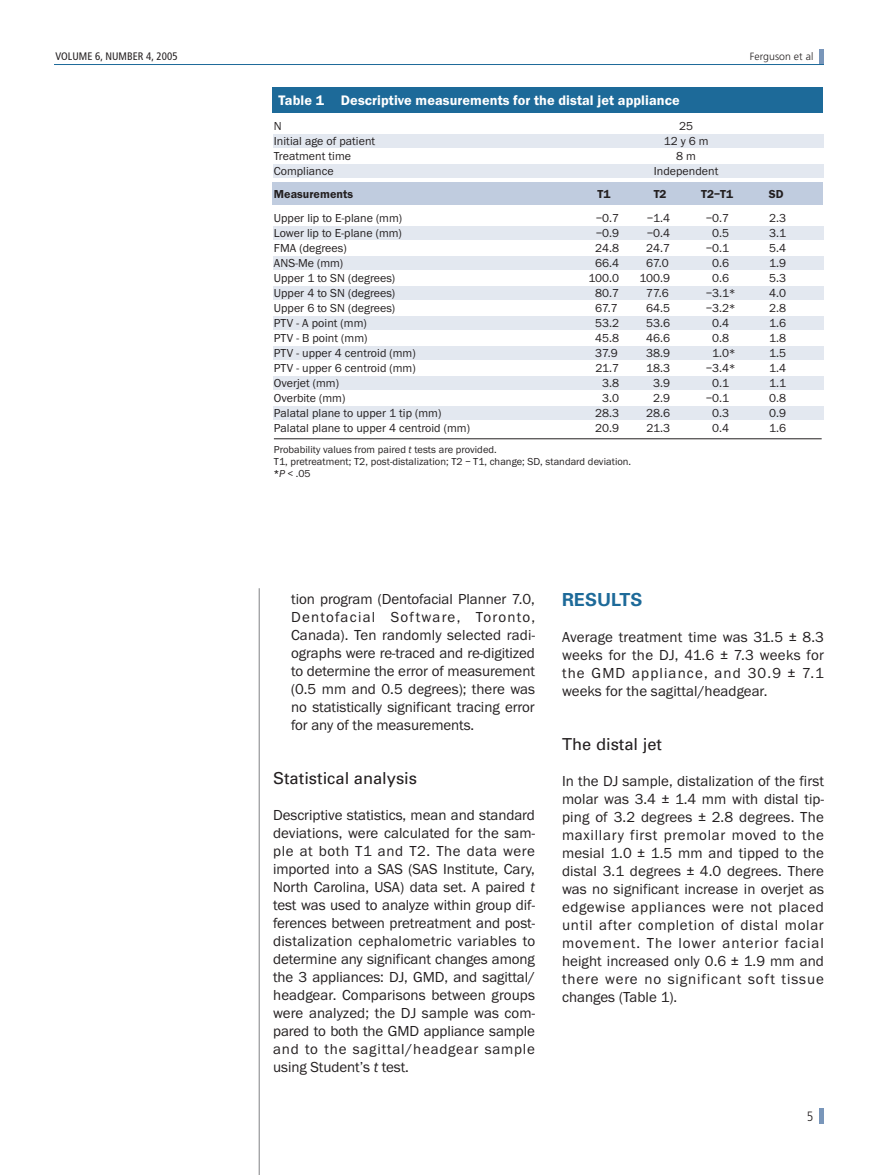
<style>
.page{position:relative;width:878px;height:1175px;background:#fff}
.page>*{position:absolute;margin:0;border:0;box-sizing:border-box;transform-origin:0 0}
.t1{font:700 18px "Univers";color:#1d6a99}
.t2{font:16.5px "Univers";color:#231f20}
.t3{font:15px/18px "Franklin Gothic EF";letter-spacing:.005em;color:#231f20;text-align:justify}
.t4{font:600 14.25px "Franklin Gothic EF";letter-spacing:.005em;color:#fff}
.t5{font:300 condensed 13.5px "Frutiger";color:#231f20}
.t6{font:12px "Franklin Gothic EF";letter-spacing:.005em;color:#231f20}
.t7{font:600 12px "Franklin Gothic EF";letter-spacing:.005em;color:#231f20}
.t8{font:condensed 10.8px "Frutiger";letter-spacing:.005em;color:#231f20}
.t9{font:10.5px/12px "Franklin Gothic EF";letter-spacing:.005em;color:#231f20}
.t10{font:300 10.5px "Frutiger";letter-spacing:.005em;color:#231f20}
.s1{font-style:italic}
.s2{font-weight:600}
</style>
<div class="page">
<div style="left:819px;top:49px;width:5px;height:15px;background:#7996ba"></div>
<hr style="left:54px;top:64px;width:770px;height:1px;background:#1d6a99">
<div style="left:819px;top:1108px;width:5px;height:16px;background:#7996ba"></div>
<hr style="left:259px;top:588px;width:1px;height:586px;background:#808285">
<div style="left:273px;top:226px;width:550px;height:14px;background:#e3e8f0"></div>
<div style="left:273px;top:164px;width:550px;height:14px;background:#e3e8f0"></div>
<div style="left:273px;top:134px;width:550px;height:14px;background:#e3e8f0"></div>
<div style="left:273px;top:256px;width:550px;height:14px;background:#e3e8f0"></div>
<div style="left:273px;top:286px;width:550px;height:14px;background:#e3e8f0"></div>
<div style="left:273px;top:316px;width:550px;height:14px;background:#e3e8f0"></div>
<div style="left:273px;top:346px;width:550px;height:14px;background:#e3e8f0"></div>
<div style="left:273px;top:376px;width:550px;height:14px;background:#e3e8f0"></div>
<div style="left:273px;top:406px;width:550px;height:14px;background:#e3e8f0"></div>
<div style="left:272px;top:182px;width:551px;height:22px;background:#c0ccdf"></div>
<div style="left:272px;top:87px;width:551px;height:25px;background:#1d6a99"></div>
<hr style="left:274px;top:438px;width:547px;height:1px;background:#231f20">
<p class="t8" style="left:56px;top:52px;width:123px">VOLUME 6, NUMBER 4, 2005</p>
<p class="t10" style="left:749px;top:52px;width:65px">Ferguson et al</p>
<p class="t4" style="left:278px;top:91px;width:403px">Table 1 Descriptive measurements for the distal jet appliance</p>
<p class="t6" style="left:274px;top:119px;width:9px">N</p>
<p class="t6" style="left:679px;top:119px;width:16px">25</p>
<p class="t6" style="left:274px;top:134px;width:103px">Initial age of patient</p>
<p class="t6" style="left:663px;top:134px;width:46px">12 y 6 m</p>
<p class="t6" style="left:274px;top:149px;width:79px">Treatment time</p>
<p class="t6" style="left:676px;top:149px;width:21px">8 m</p>
<p class="t6" style="left:274px;top:164px;width:61px">Compliance</p>
<p class="t6" style="left:653px;top:164px;width:66px">Independent</p>
<p class="t7" style="left:274px;top:186px;width:81px">Measurements</p>
<p class="t7" style="left:597px;top:186px;width:14px">T1</p>
<p class="t7" style="left:653px;top:186px;width:14px">T2</p>
<p class="t7" style="left:701px;top:186px;width:33px">T2–T1</p>
<p class="t7" style="left:768px;top:186px;width:16px">SD</p>
<p class="t6" style="left:274px;top:210px;width:130px">Upper lip to E-plane (mm)</p>
<p class="t6" style="left:596px;top:210px;width:25px">–0.7</p>
<p class="t6" style="left:647px;top:210px;width:25px">–1.4</p>
<p class="t6" style="left:706px;top:210px;width:25px">–0.7</p>
<p class="t6" style="left:769px;top:210px;width:19px">2.3</p>
<p class="t6" style="left:274px;top:225px;width:129px">Lower lip to E-plane (mm)</p>
<p class="t6" style="left:596px;top:225px;width:25px">–0.9</p>
<p class="t6" style="left:647px;top:225px;width:25px">–0.4</p>
<p class="t6" style="left:712px;top:225px;width:19px">0.5</p>
<p class="t6" style="left:769px;top:225px;width:19px">3.1</p>
<p class="t6" style="left:274px;top:240px;width:74px">FMA (degrees)</p>
<p class="t6" style="left:595px;top:240px;width:26px">24.8</p>
<p class="t6" style="left:646px;top:240px;width:26px">24.7</p>
<p class="t6" style="left:706px;top:240px;width:25px">–0.1</p>
<p class="t6" style="left:769px;top:240px;width:19px">5.4</p>
<p class="t6" style="left:274px;top:255px;width:71px">ANS-Me (mm)</p>
<p class="t6" style="left:595px;top:255px;width:26px">66.4</p>
<p class="t6" style="left:646px;top:255px;width:24px">67.0</p>
<p class="t6" style="left:712px;top:255px;width:19px">0.6</p>
<p class="t6" style="left:769px;top:255px;width:18px">1.9</p>
<p class="t6" style="left:274px;top:270px;width:123px">Upper 1 to SN (degrees)</p>
<p class="t6" style="left:588px;top:270px;width:32px">100.0</p>
<p class="t6" style="left:639px;top:270px;width:32px">100.9</p>
<p class="t6" style="left:712px;top:270px;width:19px">0.6</p>
<p class="t6" style="left:769px;top:270px;width:19px">5.3</p>
<p class="t6" style="left:274px;top:285px;width:123px">Upper 4 to SN (degrees)</p>
<p class="t6" style="left:595px;top:285px;width:26px">80.7</p>
<p class="t6" style="left:646px;top:285px;width:24px">77.6</p>
<p class="t6" style="left:706px;top:285px;width:31px">–3.1*</p>
<p class="t6" style="left:769px;top:285px;width:19px">4.0</p>
<p class="t6" style="left:274px;top:300px;width:123px">Upper 6 to SN (degrees)</p>
<p class="t6" style="left:595px;top:300px;width:24px">67.7</p>
<p class="t6" style="left:646px;top:300px;width:26px">64.5</p>
<p class="t6" style="left:706px;top:300px;width:31px">–3.2*</p>
<p class="t6" style="left:769px;top:300px;width:19px">2.8</p>
<p class="t6" style="left:274px;top:315px;width:94px">PTV - A point (mm)</p>
<p class="t6" style="left:595px;top:315px;width:26px">53.2</p>
<p class="t6" style="left:646px;top:315px;width:26px">53.6</p>
<p class="t6" style="left:712px;top:315px;width:19px">0.4</p>
<p class="t6" style="left:769px;top:315px;width:18px">1.6</p>
<p class="t6" style="left:274px;top:330px;width:95px">PTV - B point (mm)</p>
<p class="t6" style="left:595px;top:330px;width:26px">45.8</p>
<p class="t6" style="left:646px;top:330px;width:26px">46.6</p>
<p class="t6" style="left:712px;top:330px;width:19px">0.8</p>
<p class="t6" style="left:769px;top:330px;width:18px">1.8</p>
<p class="t6" style="left:274px;top:345px;width:143px">PTV - upper 4 centroid (mm)</p>
<p class="t6" style="left:595px;top:345px;width:24px">37.9</p>
<p class="t6" style="left:646px;top:345px;width:26px">38.9</p>
<p class="t6" style="left:712px;top:345px;width:25px">1.0*</p>
<p class="t6" style="left:769px;top:345px;width:18px">1.5</p>
<p class="t6" style="left:274px;top:360px;width:143px">PTV - upper 6 centroid (mm)</p>
<p class="t6" style="left:595px;top:360px;width:25px">21.7</p>
<p class="t6" style="left:646px;top:360px;width:25px">18.3</p>
<p class="t6" style="left:706px;top:360px;width:31px">–3.4*</p>
<p class="t6" style="left:769px;top:360px;width:18px">1.4</p>
<p class="t6" style="left:274px;top:375px;width:67px">Overjet (mm)</p>
<p class="t6" style="left:602px;top:375px;width:19px">3.8</p>
<p class="t6" style="left:653px;top:375px;width:19px">3.9</p>
<p class="t6" style="left:712px;top:375px;width:19px">0.1</p>
<p class="t6" style="left:769px;top:375px;width:18px">1.1</p>
<p class="t6" style="left:274px;top:390px;width:73px">Overbite (mm)</p>
<p class="t6" style="left:602px;top:390px;width:19px">3.0</p>
<p class="t6" style="left:653px;top:390px;width:19px">2.9</p>
<p class="t6" style="left:706px;top:390px;width:25px">–0.1</p>
<p class="t6" style="left:769px;top:390px;width:19px">0.8</p>
<p class="t6" style="left:274px;top:405px;width:169px">Palatal plane to upper 1 tip (mm)</p>
<p class="t6" style="left:595px;top:405px;width:26px">28.3</p>
<p class="t6" style="left:646px;top:405px;width:26px">28.6</p>
<p class="t6" style="left:712px;top:405px;width:19px">0.3</p>
<p class="t6" style="left:769px;top:405px;width:19px">0.9</p>
<p class="t6" style="left:274px;top:420px;width:197px">Palatal plane to upper 4 centroid (mm)</p>
<p class="t6" style="left:595px;top:420px;width:26px">20.9</p>
<p class="t6" style="left:646px;top:420px;width:25px">21.3</p>
<p class="t6" style="left:712px;top:420px;width:19px">0.4</p>
<p class="t6" style="left:769px;top:420px;width:18px">1.6</p>
<p class="t9" style="left:274px;top:443px;width:359px">Probability values from paired <span class="s1">t</span> tests are provided.<br>T1, pretreatment; T2, post-distalization; T2 – T1, change; SD, standard deviation. <span class="s2">*</span><span class="s1">P</span> &lt; .05</p>
<p class="t3" style="left:291px;top:590px;width:245px">tion program (Dentofacial Planner 7.0, Dentofacial Software, Toronto, Canada). Ten randomly selected radi&shy;ographs were re-traced and re-digitized to determine the error of measurement (0.5 mm and 0.5 degrees); there was no statistically significant tracing error for any of the measurements.</p>
<p class="t2" style="left:273px;top:772px;width:145px">Statistical analysis</p>
<p class="t3" style="left:273px;top:806px;width:263px">Descriptive statistics, mean and standard deviations, were calculated for the sam&shy;ple at both T1 and T2. The data were imported into a SAS (SAS Institute, Cary, North Carolina, USA) data set. A paired <span class="s1">t </span>test was used to analyze within group dif&shy;ferences between pretreatment and post&shy;distalization cephalometric variables to determine any significant changes among the 3 appliances: DJ, GMD, and sagittal/ headgear. Comparisons between groups were analyzed; the DJ sample was com&shy;pared to both the GMD appliance sample and to the sagittal/headgear sample using Student’s <span class="s1">t</span> test.</p>
<p class="t1" style="left:562px;top:592px;width:82px">RESULTS</p>
<p class="t3" style="left:562px;top:627px;width:263px">Average treatment time was 31.5 ± 8.3 weeks for the DJ, 41.6 ± 7.3 weeks for the GMD appliance, and 30.9 ± 7.1 weeks for the sagittal/headgear.</p>
<p class="t2" style="left:562px;top:738px;width:101px">The distal jet</p>
<p class="t3" style="left:562px;top:771px;width:263px">In the DJ sample, distalization of the first molar was 3.4 ± 1.4 mm with distal tip&shy;ping of 3.2 degrees ± 2.8 degrees. The maxillary first premolar moved to the mesial 1.0 ± 1.5 mm and tipped to the distal 3.1 degrees ± 4.0 degrees. There was no significant increase in overjet as edgewise appliances were not placed until after completion of distal molar movement. The lower anterior facial height increased only 0.6 ± 1.9 mm and there were no significant soft tissue changes (Table 1).</p>
<p class="t5" style="left:807px;top:1110px;width:8px">5</p>
</div>
